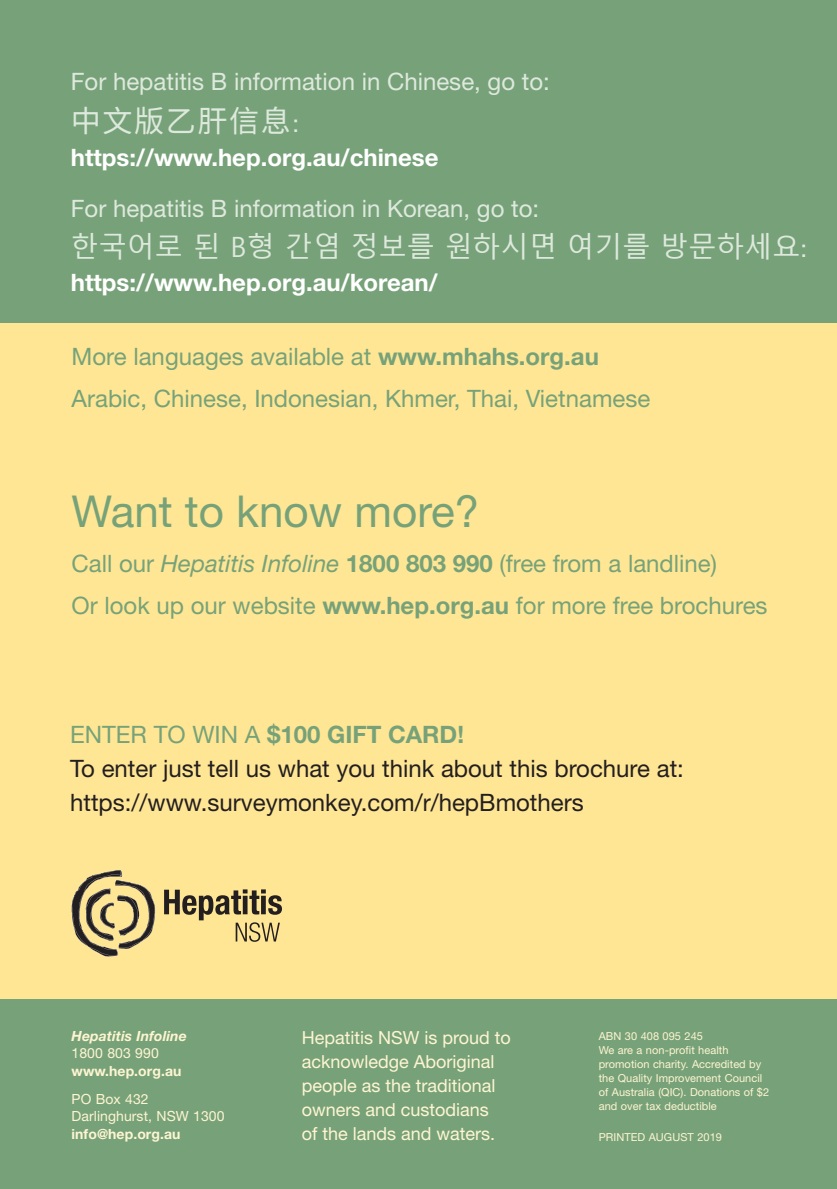
<style>
.page{position:relative;width:837px;height:1189px;background:#fff}
.page>*{position:absolute;margin:0;border:0;box-sizing:border-box;transform-origin:0 0}
.t1{font:44px "Helvetica Neue";color:#77a279}
.t2{font:30.2px "Source Han Sans CN";letter-spacing:.05em;color:#dee9dd}
.t3{font:28px "Malgun Gothic";color:#dee9dd}
.t4{font:24px/42.6px "Helvetica Neue";color:#77a279}
.t5{font:24px/34px "Helvetica Neue";color:#231f20}
.t6{font:24px "Helvetica Neue";color:#dee9dd}
.t7{font:700 24px "Helvetica Neue";color:#fff}
.t8{font:18px/24px "Helvetica Neue";color:#fef5d2}
.t9{font:14px/17.2px "Helvetica Neue";letter-spacing:.005em;color:#fef5d2}
.t10{font:700 14px "Helvetica Neue";letter-spacing:.005em;color:#fef5d2}
.t11{font:italic 700 14px "Helvetica Neue";letter-spacing:.005em;color:#fef5d2}
.t12{font:11px/14px "Helvetica Neue";letter-spacing:.005em;color:#fef5d2}
.s1{font-family:"Helvetica Neue";font-size:24px}
.s2{font-weight:700}
.s3{font-style:italic}
.s4{color:#77a279}
.s5{font-weight:700;color:#77a279}
</style>
<div class="page">
<div style="left:0;top:317px;width:837px;height:691px;background:#ffe694"></div>
<div style="left:0;top:0;width:837px;height:323px;background:#77a279"></div>
<div style="left:0;top:999px;width:837px;height:190px;background:#77a279"></div>
<svg style="left:72px;top:870px;width:83px;height:86px"></svg>
<svg style="left:164px;top:889px;width:118px;height:53px"></svg>
<p class="t6" style="left:71px;top:67px;width:480px">For hepatitis B information in Chinese, go to:</p>
<p class="t2" style="left:71px;top:104px;width:230px">中文版乙肝信息<span class="s1">:</span></p>
<p class="t7" style="left:71px;top:143px;width:369px">https://www.hep.org.au/chinese</p>
<p class="t6" style="left:71px;top:194px;width:470px">For hepatitis B information in Korean, go to:</p>
<p class="t3" style="left:71px;top:231px;width:737px">한국어로 된 B형 간염 정보를 원하시면 여기를 방문하세요<span class="s1">:</span></p>
<p class="t7" style="left:71px;top:268px;width:368px">https://www.hep.org.au/korean/</p>
<p class="t4" style="left:72px;top:335px;width:580px">More languages available at <span class="s2">www.mhahs.org.au<br></span>Arabic, Chinese, Indonesian, Khmer, Thai, Vietnamese</p>
<h1 class="t1" style="left:72px;top:485px;width:409px">Want to know more?</h1>
<p class="t4" style="left:72px;top:542px;width:697px">Call our <span class="s3">Hepatitis Infoline</span> <span class="s2">1800 803 990</span> (free from a landline)<br>Or look up our website <span class="s2">www.hep.org.au</span> for more free brochures</p>
<p class="t5" style="left:70px;top:717px;width:615px"><span class="s4">ENTER TO WIN A</span> <span class="s5">$100 GIFT CARD!<br></span>To enter just tell us what you think about this brochure at: https://www.surveymonkey.com/r/hepBmothers</p>
<p class="t11" style="left:72px;top:1027px;width:117px">Hepatitis Infoline</p>
<p class="t9" style="left:72px;top:1044px;width:89px">1800 803 990</p>
<p class="t10" style="left:72px;top:1061px;width:111px">www.hep.org.au</p>
<p class="t9" style="left:72px;top:1090px;width:154px">PO Box 432<br>Darlinghurst, NSW 1300</p>
<p class="t10" style="left:72px;top:1125px;width:110px">info@hep.org.au</p>
<p class="t8" style="left:302px;top:1025px;width:211px">Hepatitis NSW is proud to acknowledge Aboriginal people as the traditional owners and custodians<br>of the lands and waters.</p>
<p class="t12" style="left:598px;top:1028px;width:172px">ABN 30 408 095 245<br>We are a non-profit health promotion charity. Accredited by the Quality Improvement Council of Australia (QIC). Donations of $2 and over tax deductible</p>
<p class="t12" style="left:598px;top:1129px;width:125px">PRINTED AUGUST 2019</p>
</div>
